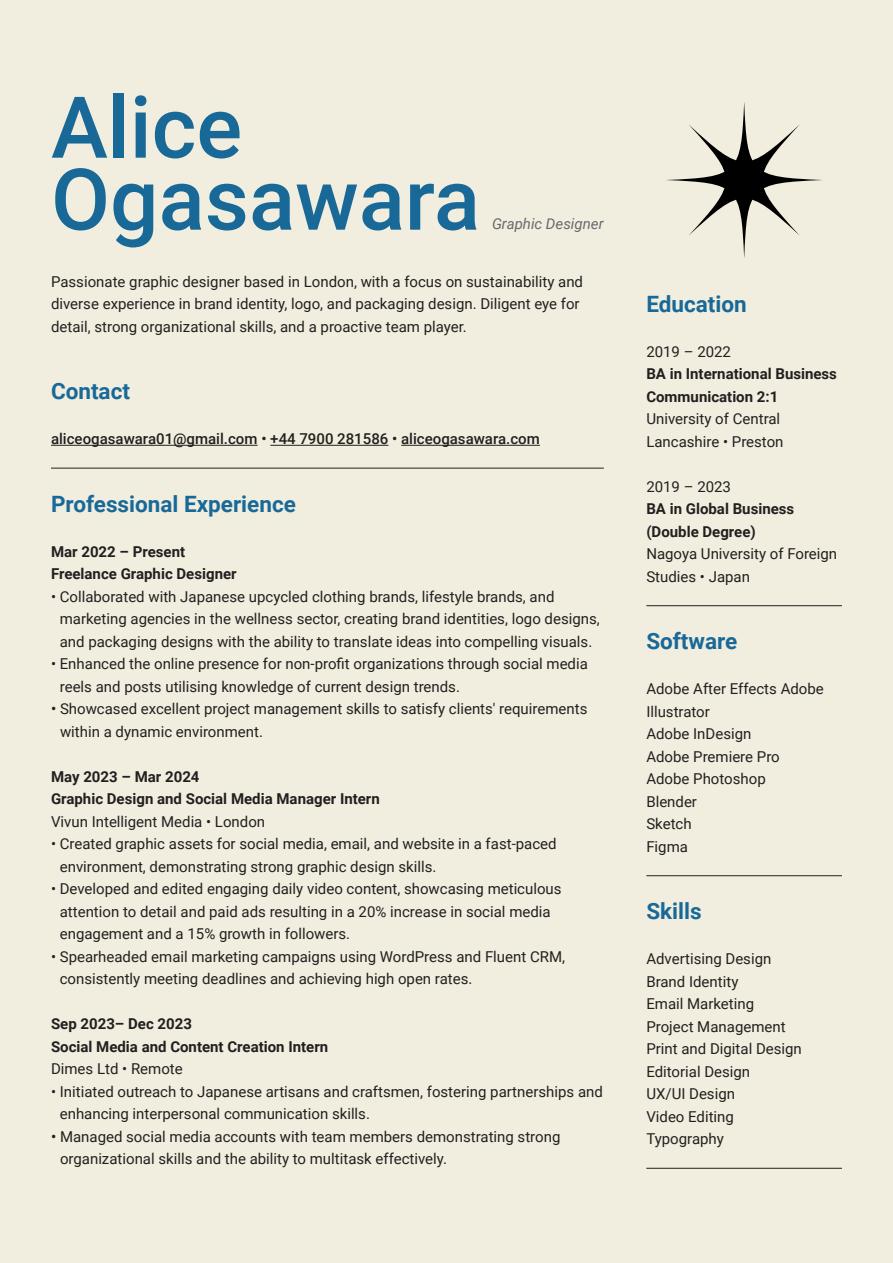
<style>
.page{position:relative;width:893px;height:1263px;background:#f1eedf}
.page>*{position:absolute;margin:0;border:0;box-sizing:border-box;transform-origin:0 0}
.Sans__Bold__60_pt{font:500 85.5px "Roboto";color:#196998}
.Sans__Bold__15_pt{font:700 22.5px "Roboto";color:#196998}
.段落スタイル_1{font:700 22.5px "Roboto";color:#196998}
.Sans__Regular__10_pt{font:15px/22.5px "Roboto";color:#231f20}
.Serif__Italic__10_pt{font:15px/22.5px "Roboto";color:#231f20}
.Serif__Italic__13_pt{font:15px/22.5px "Roboto";color:#231f20}
.Serif__Italic__10_pt-2{font:700 15px "Roboto";color:#231f20}
.Serif__Bold__10_pt{font:700 15px/22.5px "Roboto";color:#231f20}
.Sans__Regular__10_pt-2{font:500 15px "Roboto";color:#231f20}
.Serif__Italic__13_pt-2{font:italic 15px "Roboto";color:#69696c}
.s1{font-weight:500}
</style>
<div class="page">
<hr style="left:646px;top:605px;width:196px;height:1px;background:#231f20">
<hr style="left:646px;top:875px;width:196px;height:1px;background:#231f20">
<hr style="left:646px;top:1168px;width:196px;height:1px;background:#231f20">
<hr style="left:51px;top:445px;width:207px;height:1px;background:#231f20">
<hr style="left:270px;top:445px;width:118px;height:1px;background:#231f20">
<hr style="left:401px;top:445px;width:139px;height:1px;background:#231f20">
<hr style="left:51px;top:468px;width:553px;height:1px;background:#231f20">
<svg style="left:688px;top:124px;width:112px;height:112px"></svg>
<p class="Sans__Bold__60_pt" style="left:51px;top:67px;width:193px">Alice</p>
<p class="Sans__Bold__60_pt" style="left:51px;top:139px;width:431px">Ogasawara</p>
<p class="Serif__Italic__13_pt-2" style="left:492px;top:213px;width:113px">Graphic Designer</p>
<p class="Serif__Italic__13_pt" style="left:51px;top:270px;width:534px">Passionate graphic designer based in London, with a focus on sustainability and diverse experience in brand identity, logo, and packaging design. Diligent eye for detail, strong organizational skills, and a proactive team player.</p>
<p class="Sans__Bold__15_pt" style="left:51px;top:375px;width:81px">Contact</p>
<p class="Sans__Regular__10_pt-2" style="left:51px;top:428px;width:490px">aliceogasawara01@gmail.com • +44 7900 281586 • aliceogasawara.com</p>
<p class="段落スタイル_1" style="left:51px;top:488px;width:246px">Professional Experience</p>
<p class="Serif__Italic__10_pt-2" style="left:51px;top:541px;width:136px">Mar 2022 – Present</p>
<p class="Serif__Italic__10_pt-2" style="left:51px;top:563px;width:187px">Freelance Graphic Designer</p>
<p class="Sans__Regular__10_pt" style="left:60px;top:584px;width:541px;text-indent:-9px">• Collaborated with Japanese upcycled clothing brands, lifestyle brands, and marketing agencies in the wellness sector, creating brand identities, logo designs, and packaging designs with the ability to translate ideas into compelling visuals.</p>
<p class="Sans__Regular__10_pt" style="left:60px;top:652px;width:530px;text-indent:-9px">• Enhanced the online presence for non-profit organizations through social media reels and posts utilising knowledge of current design trends.</p>
<p class="Serif__Italic__10_pt" style="left:60px;top:697px;width:529px;text-indent:-9px"><span class="s1">•</span> Showcased excellent project management skills to satisfy clients' requirements within a dynamic environment.</p>
<p class="Serif__Italic__10_pt-2" style="left:51px;top:766px;width:150px">May 2023 – Mar 2024</p>
<p class="Serif__Italic__10_pt-2" style="left:51px;top:788px;width:330px">Graphic Design and Social Media Manager Intern</p>
<p class="Serif__Italic__10_pt" style="left:51px;top:809px;width:216px">Vivun Intelligent Media • London</p>
<p class="Sans__Regular__10_pt" style="left:60px;top:832px;width:498px;text-indent:-9px">• Created graphic assets for social media, email, and website in a fast-paced environment, demonstrating strong graphic design skills.</p>
<p class="Sans__Regular__10_pt" style="left:60px;top:877px;width:503px;text-indent:-9px">• Developed and edited engaging daily video content, showcasing meticulous attention to detail and paid ads resulting in a 20% increase in social media engagement and a 15% growth in followers.</p>
<p class="Sans__Regular__10_pt" style="left:60px;top:944px;width:507px;text-indent:-9px">• Spearheaded email marketing campaigns using WordPress and Fluent CRM, consistently meeting deadlines and achieving high open rates.</p>
<p class="Serif__Italic__10_pt-2" style="left:51px;top:1013px;width:143px">Sep 2023– Dec 2023</p>
<p class="Serif__Bold__10_pt" style="left:51px;top:1034px;width:279px">Social Media and Content Creation Intern</p>
<p class="Serif__Italic__10_pt" style="left:51px;top:1057px;width:133px">Dimes Ltd • Remote</p>
<p class="Sans__Regular__10_pt" style="left:60px;top:1079px;width:545px;text-indent:-9px">• Initiated outreach to Japanese artisans and craftsmen, fostering partnerships and enhancing interpersonal communication skills.</p>
<p class="Sans__Regular__10_pt" style="left:60px;top:1124px;width:502px;text-indent:-9px"><span class="s1">•</span> Managed social media accounts with team members demonstrating strong organizational skills and the ability to multitask effectively.</p>
<p class="Sans__Bold__15_pt" style="left:646px;top:288px;width:102px">Education</p>
<p class="Serif__Italic__10_pt" style="left:646px;top:340px;width:86px">2019 – 2022</p>
<p class="Serif__Bold__10_pt" style="left:646px;top:362px;width:192px">BA in International Business<br>Communication 2:1</p>
<p class="Serif__Italic__10_pt" style="left:646px;top:407px;width:139px">University of Central<br>Lancashire • Preston</p>
<p class="Serif__Italic__10_pt" style="left:646px;top:475px;width:86px">2019 – 2023</p>
<p class="Serif__Bold__10_pt" style="left:646px;top:497px;width:149px">BA in Global Business (Double Degree)</p>
<p class="Serif__Italic__10_pt" style="left:646px;top:542px;width:192px">Nagoya University of Foreign<br>Studies • Japan</p>
<p class="Sans__Bold__15_pt" style="left:646px;top:625px;width:92px">Software</p>
<p class="Sans__Regular__10_pt" style="left:646px;top:677px;width:179px">Adobe After Effects Adobe<br>Illustrator</p>
<p class="Sans__Regular__10_pt" style="left:646px;top:722px;width:107px">Adobe InDesign</p>
<p class="Sans__Regular__10_pt" style="left:646px;top:745px;width:135px">Adobe Premiere Pro</p>
<p class="Sans__Regular__10_pt" style="left:646px;top:767px;width:121px">Adobe Photoshop</p>
<p class="Sans__Regular__10_pt" style="left:646px;top:790px;width:52px">Blender</p>
<p class="Sans__Regular__10_pt" style="left:646px;top:812px;width:47px">Sketch</p>
<p class="Sans__Regular__10_pt" style="left:646px;top:835px;width:43px">Figma</p>
<p class="Sans__Bold__15_pt" style="left:646px;top:895px;width:57px">Skills</p>
<p class="Sans__Regular__10_pt" style="left:646px;top:947px;width:127px">Advertising Design</p>
<p class="Sans__Regular__10_pt" style="left:646px;top:970px;width:94px">Brand Identity</p>
<p class="Sans__Regular__10_pt" style="left:646px;top:992px;width:109px">Email Marketing</p>
<p class="Sans__Regular__10_pt" style="left:646px;top:1015px;width:141px">Project Management</p>
<p class="Sans__Regular__10_pt" style="left:646px;top:1037px;width:157px">Print and Digital Design</p>
<p class="Sans__Regular__10_pt" style="left:646px;top:1060px;width:105px">Editorial Design</p>
<p class="Sans__Regular__10_pt" style="left:646px;top:1082px;width:90px">UX/UI Design</p>
<p class="Sans__Regular__10_pt" style="left:646px;top:1105px;width:89px">Video Editing</p>
<p class="Sans__Regular__10_pt" style="left:646px;top:1127px;width:79px">Typography</p>
</div>
